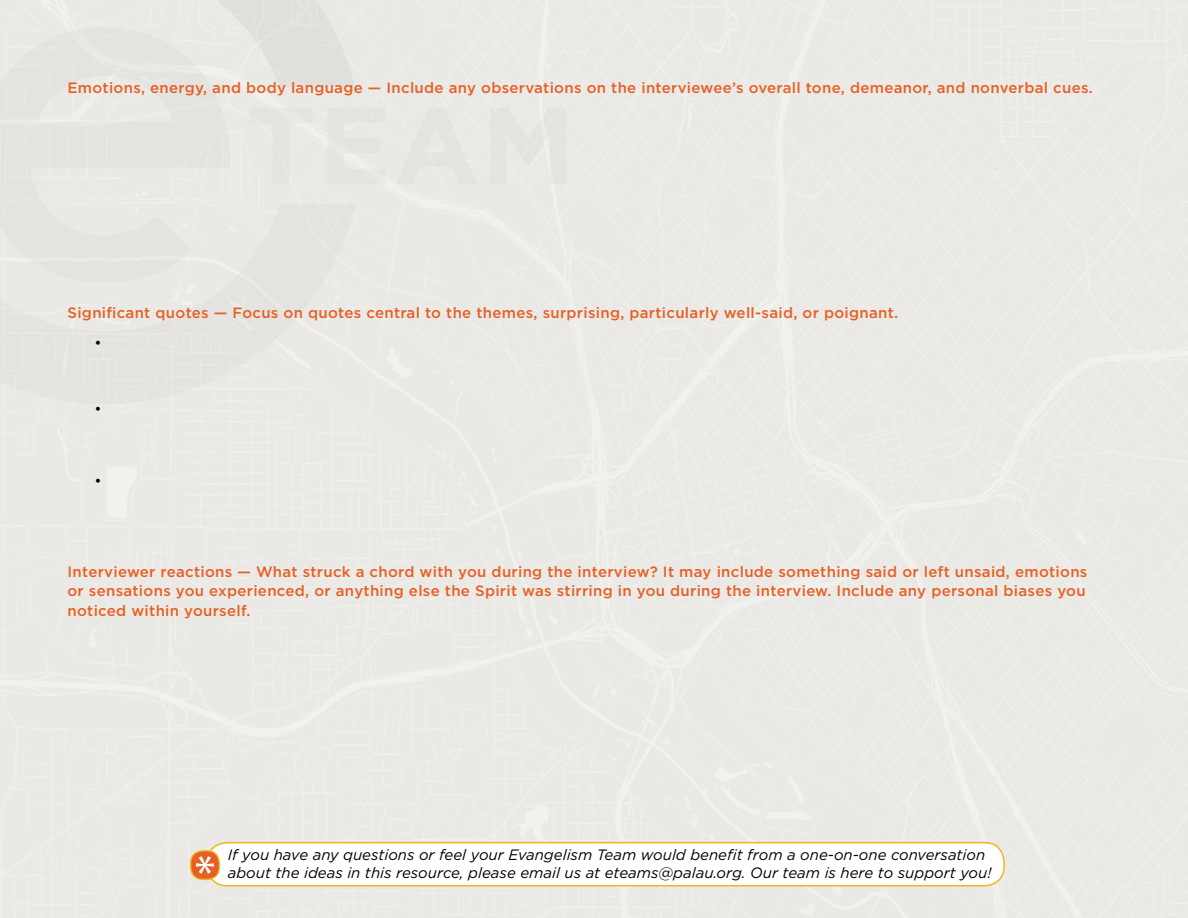
<style>
.page{position:relative;width:1188px;height:918px;background:#eae9e5}
.page>*{position:absolute;margin:0;border:0;box-sizing:border-box;transform-origin:0 0}
.t1{font:500 15px/19.5px "Gotham";letter-spacing:.02em;color:#e66025}
.t2{font:italic 15px/18px "Gotham";color:#000}
.t3{font:15px "Gotham";color:#000}
</style>
<div class="page">
<div style="left:207px;top:843px;width:797px;height:43px;background:#fff;border-radius:19px"></div>
<div style="left:207px;top:842px;width:798px;height:44px;border:2px solid #e9b820;border-radius:19px"></div>
<div style="left:191px;top:851px;width:28px;height:28px;background:#e66025;border-radius:12px"></div>
<div style="left:190px;top:850px;width:30px;height:30px;border:1px solid #e9b820;border-radius:12px"></div>
<svg style="left:196px;top:856px;width:18px;height:18px"></svg>
<p class="t1" style="left:68px;top:79px;width:1027px">Emotions, energy, and body language — Include any observations on the interviewee’s overall tone, demeanor, and nonverbal cues.</p>
<p class="t1" style="left:68px;top:303px;width:832px">Significant quotes — Focus on quotes central to the themes, surprising, particularly well-said, or poignant.</p>
<p class="t3" style="left:94px;top:336px;width:9px">•</p>
<p class="t3" style="left:94px;top:402px;width:9px">•</p>
<p class="t3" style="left:94px;top:474px;width:9px">•</p>
<p class="t1" style="left:68px;top:563px;width:1021px">Interviewer reactions — What struck a chord with you during the interview? It may include something said or left unsaid, emotions or sensations you experienced, or anything else the Spirit was stirring in you during the interview. Include any personal biases you noticed within yourself.</p>
<p class="t2" style="left:228px;top:846px;width:765px">If you have any questions or feel your Evangelism Team would benefit from a one-on-one conversation about the ideas in this resource, please email us at eteams@palau.org. Our team is here to support you!</p>
</div>
